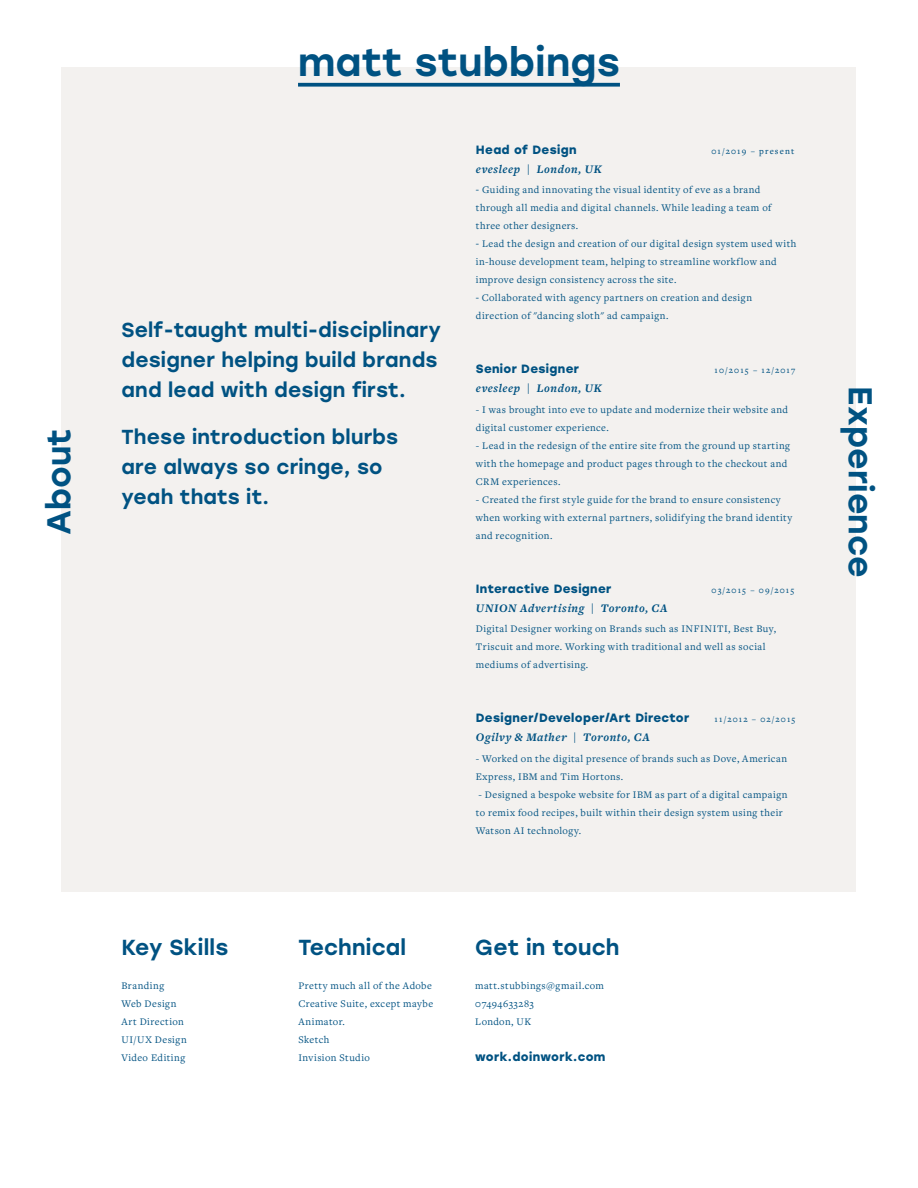
<style>
.page{position:relative;width:918px;height:1188px;background:#fff}
.page>*{position:absolute;margin:0;border:0;box-sizing:border-box;transform-origin:0 0}
.t1{font:500 39px "Stolzl";letter-spacing:.005em;color:#005282}
.t2{font:500 33px "Stolzl";color:#005282}
.t3{font:500 21.75px "Stolzl";letter-spacing:.01em;color:#005282}
.t4{font:500 20.25px/30px "Stolzl";letter-spacing:.01em;color:#005282}
.t5{font:700 12px "Stolzl";letter-spacing:.03em;color:#005282}
.t6{font:italic 700 12px "Freight Text Pro";letter-spacing:.05em;color:#005282}
.t7{font:10.5px/18px "Freight Text Pro";letter-spacing:.04em;color:#005282}
.t8{font:500 9px "Freight Text Pro";letter-spacing:.125em;color:#005282}
.s1{font-family:"Myriad Pro"}
</style>
<div class="page">
<div style="left:62px;top:68px;width:794px;height:824px;background:#f3f1ef"></div>
<svg style="left:298px;top:83px;width:322px;height:4px"></svg>
<h2 class="t2" style="left:35px;top:535px;width:108px;rotate:-90deg">About</h2>
<h1 class="t1" style="left:298px;top:34px;width:323px">matt stubbings</h1>
<h3 class="t4" style="left:122px;top:314px;width:321px">Self-taught multi-disciplinary designer helping build brands and lead with design first.</h3>
<h3 class="t4" style="left:122px;top:420px;width:278px">These introduction blurbs are always so cringe, so yeah thats it.</h3>
<p class="t5" style="left:476px;top:141px;width:102px">Head of Design</p>
<p class="t8" style="left:711px;top:145px;width:84px">01/2019 – present</p>
<p class="t6" style="left:476px;top:161px;width:128px">evesleep | London, UK</p>
<p class="t7" style="left:476px;top:181px;width:297px"><span class="s1">-</span> Guiding and innovating the visual identity of eve as a brand through all media and digital channels. While leading a team of three other designers.</p>
<p class="t7" style="left:476px;top:235px;width:322px"><span class="s1">-</span> Lead the design and creation of our digital design system used with in-house development team, helping to streamline workflow and improve design consistency across the site.</p>
<p class="t7" style="left:476px;top:289px;width:278px"><span class="s1">-</span> Collaborated with agency partners on creation and design direction of "dancing sloth" ad campaign.</p>
<p class="t5" style="left:476px;top:361px;width:105px">Senior Designer</p>
<p class="t8" style="left:715px;top:365px;width:82px">10/2015 – 12/2017</p>
<p class="t6" style="left:476px;top:380px;width:128px">evesleep | London, UK</p>
<p class="t7" style="left:476px;top:400px;width:314px">- I was brought into eve to update and modernize their website and digital customer experience.</p>
<p class="t7" style="left:476px;top:436px;width:316px">- Lead in the redesign of the entire site from the ground up starting with the homepage and product pages through to the checkout and<br>CRM experiences.</p>
<p class="t7" style="left:476px;top:490px;width:318px">- Created the first style guide for the brand to ensure consistency when working with external partners, solidifying the brand identity and recognition.</p>
<p class="t5" style="left:476px;top:580px;width:137px">Interactive Designer</p>
<p class="t6" style="left:476px;top:600px;width:193px">UNION Advertising | Toronto, CA</p>
<p class="t7" style="left:476px;top:620px;width:302px">Digital Designer working on Brands such as INFINITI, Best Buy,<br>Triscuit and more. Working with traditional and well as social mediums of advertising.</p>
<p class="t5" style="left:476px;top:709px;width:215px">Designer/Developer/Art Director</p>
<p class="t8" style="left:715px;top:714px;width:82px">11/2012 – 02/2015</p>
<p class="t6" style="left:476px;top:729px;width:176px">Ogilvy &amp; Mather | Toronto, CA</p>
<p class="t7" style="left:476px;top:749px;width:313px">- Worked on the digital presence of brands such as Dove, American<br>Express, IBM and Tim Hortons.</p>
<p class="t7" style="left:476px;top:785px;width:313px">- Designed a bespoke website for IBM as part of a digital campaign to remix food recipes, built within their design system using their<br>Watson AI technology.</p>
<h3 class="t3" style="left:122px;top:932px;width:108px">Key Skills</h3>
<p class="t7" style="left:122px;top:977px;width:67px">Branding<br>Web Design<br>Art Direction<br>UI/UX Design<br>Video Editing</p>
<h3 class="t3" style="left:298px;top:932px;width:109px">Technical</h3>
<p class="t7" style="left:298px;top:977px;width:136px">Pretty much all of the Adobe<br>Creative Suite, except maybe<br>Animator.<br>Sketch<br>Invision Studio</p>
<h3 class="t3" style="left:475px;top:932px;width:146px">Get in touch</h3>
<p class="t7" style="left:475px;top:977px;width:130px">matt.stubbings@gmail.com<br>07494633283<br>London, UK</p>
<p class="t5" style="left:475px;top:1049px;width:132px">work.doinwork.com</p>
<h2 class="t2" style="left:884px;top:386px;width:193px;rotate:90deg">Experience</h2>
</div>
